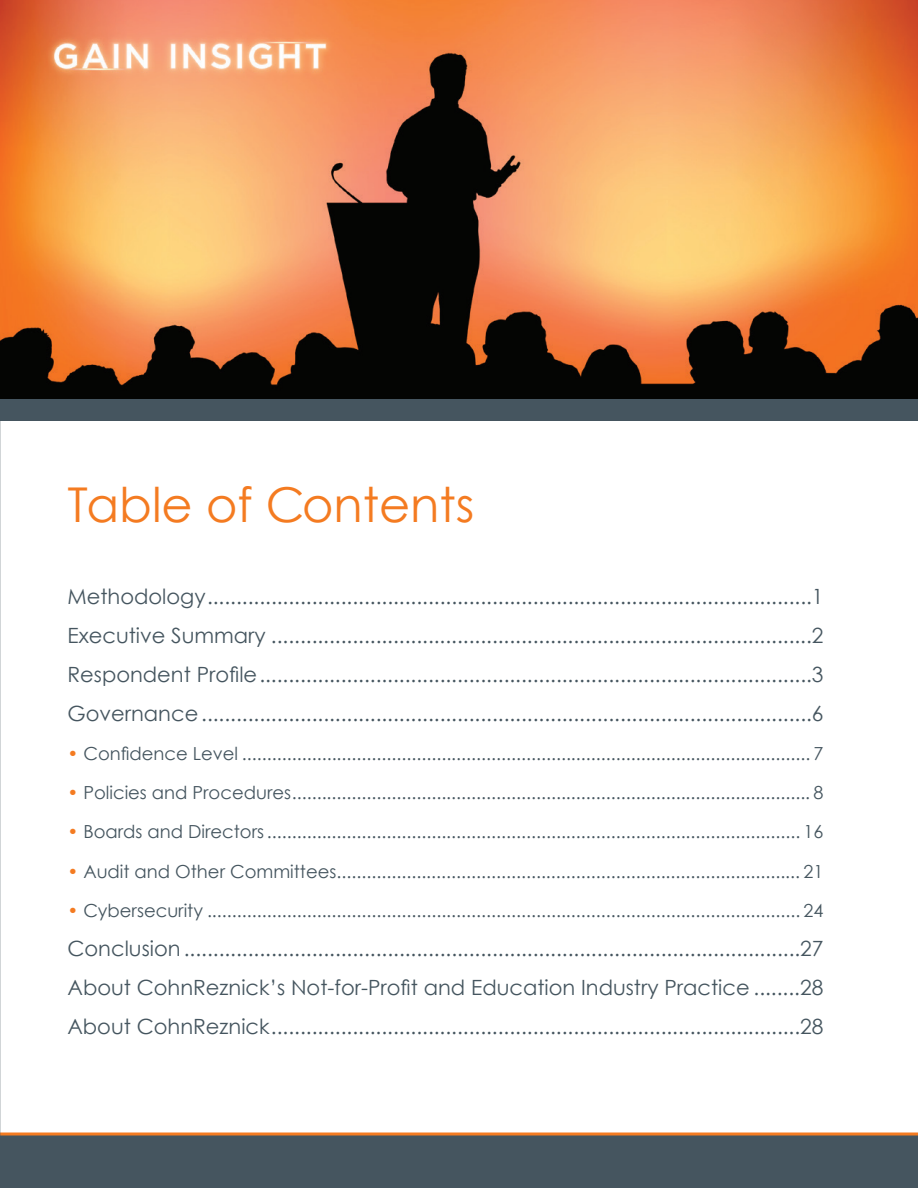
<style>
.page{position:relative;width:918px;height:1188px;background:#fff}
.page>*{position:absolute;margin:0;border:0;box-sizing:border-box;transform-origin:0 0}
.t1{font:48px "Century Gothic";color:#f47b21}
.t2{font:21px/39.2px "Century Gothic";color:#45555f;text-align:justify}
.t3{font:18px "Century Gothic";color:#45555f}
.s1{color:#f47b21}
</style>
<div class="page">
<div style="left:0;top:1135px;width:918px;height:53px;background:#45555f"></div>
<svg style="left:0;top:1132px;width:918px;height:4px;background:#df8644"></svg>
<div style="left:0;top:399px;width:918px;height:22px;background:#45555f"></div>
<img style="left:0;top:0;width:918px;height:399px">
<h1 class="t1" style="left:68px;top:471px;width:408px">Table of Contents</h1>
<p class="t2" style="left:67px;top:576px;width:757px">Methodology........................................................................................................1<br>Executive Summary .............................................................................................2<br>Respondent Profile...............................................................................................3<br>Governance.........................................................................................................6</p>
<p class="t3" style="left:68px;top:741px;width:757px"><span class="s1">•</span> Confidence Level .................................................................................................................. 7</p>
<p class="t3" style="left:68px;top:780px;width:757px"><span class="s1">•</span> Policies and Procedures........................................................................................................ 8</p>
<p class="t3" style="left:68px;top:819px;width:757px"><span class="s1">•</span> Boards and Directors........................................................................................................... 16</p>
<p class="t3" style="left:67px;top:858px;width:757px"><span class="s1">•</span> Audit and Other Committees............................................................................................. 21</p>
<p class="t3" style="left:67px;top:898px;width:757px"><span class="s1">•</span> Cybersecurity ....................................................................................................................... 24</p>
<p class="t2" style="left:67px;top:928px;width:758px">Conclusion..........................................................................................................27<br>About CohnReznick’s Not-for-Profit and Education Industry Practice ........28<br>About CohnReznick...........................................................................................28</p>
</div>
